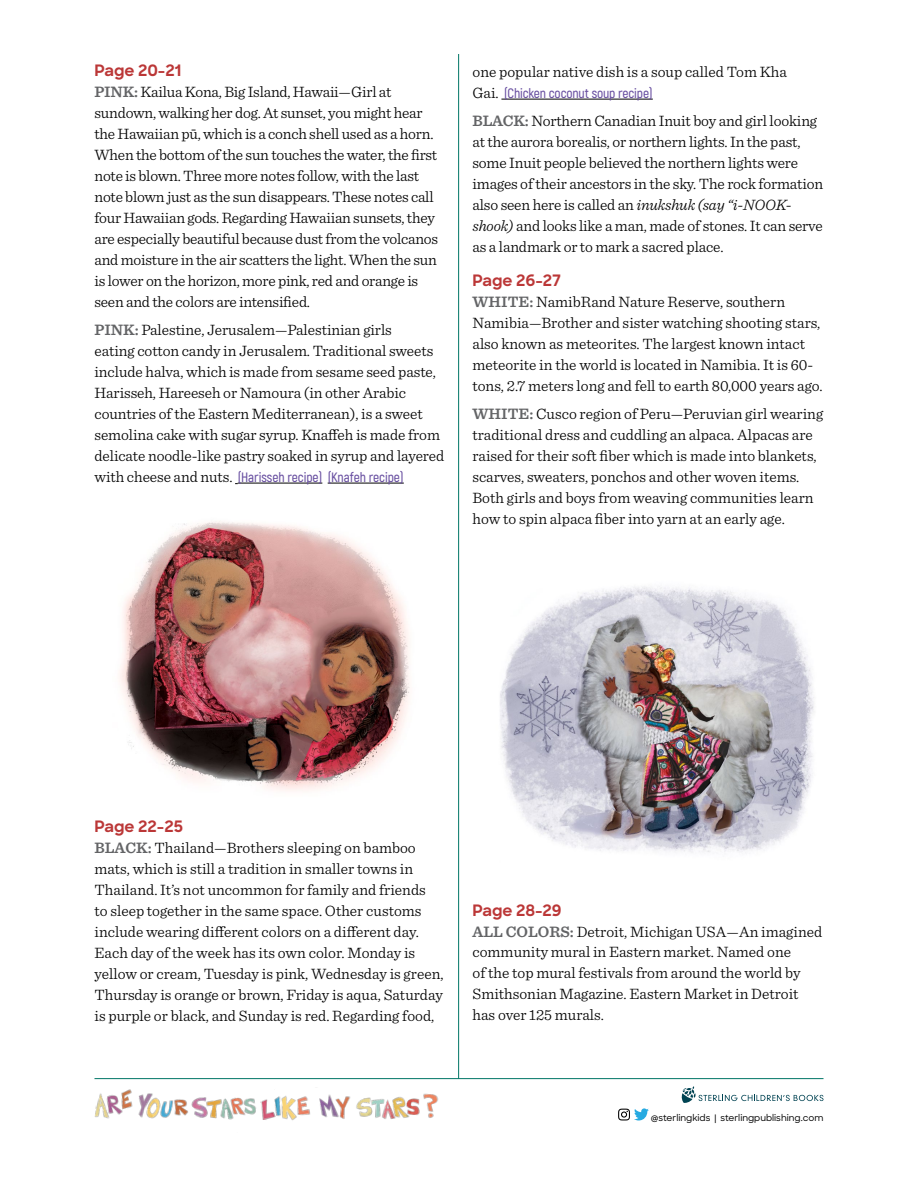
<style>
.page{position:relative;width:918px;height:1188px;background:#fff}
.page>*{position:absolute;margin:0;border:0;box-sizing:border-box;transform-origin:0 0}
.t1{font:300 15.75px/21px "Sentinel";letter-spacing:-.005em;color:#000}
.t2{font:700 15.75px "Sharp Sans";color:#bb3737}
.t3{font:600 13.5px "Akrobat";letter-spacing:-.01em;color:#6950a1}
.t4{font:500 9px "Sharp Sans";color:#000}
.s1{font-weight:600;color:#636466}
.s2{font-family:"Sentinel";font-weight:300;font-size:15.75px;color:#000}
.s3{font-style:italic}
</style>
<div class="page">
<img style="left:94px;top:1089px;width:162px;height:31px">
<img style="left:260px;top:1093px;width:179px;height:28px">
<svg style="left:681px;top:1086px;width:143px;height:17px"></svg>
<svg style="left:618px;top:1108px;width:31px;height:12px"></svg>
<hr style="left:94px;top:1078px;width:730px;height:1px;background:#007666">
<hr style="left:238px;top:483px;width:84px;height:1px;background:#000">
<hr style="left:328px;top:483px;width:76px;height:1px;background:#000">
<hr style="left:501px;top:99px;width:152px;height:1px;background:#000">
<img style="left:500px;top:586px;width:314px;height:267px">
<img style="left:120px;top:521px;width:290px;height:270px">
<hr style="left:458px;top:54px;width:1px;height:1025px;background:#007666">
<p class="t2" style="left:94px;top:59px;width:88px">Page 20-21</p>
<p class="t1" style="left:94px;top:80px;width:345px"><span class="s1">PINK:</span> Kailua Kona, Big Island, Hawaii—Girl at sundown, walking her dog. At sunset, you might hear the Hawaiian pū, which is a conch shell used as a horn.<br>When the bottom of the sun touches the water, the first note is blown. Three more notes follow, with the last note blown just as the sun disappears. These notes call four Hawaiian gods. Regarding Hawaiian sunsets, they are especially beautiful because dust from the volcanos and moisture in the air scatters the light. When the sun is lower on the horizon, more pink, red and orange is seen and the colors are intensified.</p>
<p class="t1" style="left:94px;top:318px;width:351px"><span class="s1">PINK:</span> Palestine, Jerusalem—Palestinian girls<br>eating cotton candy in Jerusalem. Traditional sweets include halva, which is made from sesame seed paste, Harisseh, Hareeseh or Namoura (in other Arabic countries of the Eastern Mediterranean), is a sweet semolina cake with sugar syrup. Knaffeh is made from delicate noodle-like pastry soaked in syrup and layered</p>
<p class="t3" style="left:94px;top:469px;width:311px"><span class="s2">with cheese and nuts.</span> (Harisseh recipe) (Knafeh recipe)</p>
<p class="t1" style="left:472px;top:60px;width:316px">one popular native dish is a soup called Tom Kha</p>
<p class="t3" style="left:472px;top:85px;width:182px"><span class="s2">Gai.</span> (Chicken coconut soup recipe)</p>
<p class="t1" style="left:472px;top:109px;width:352px"><span class="s1">BLACK:</span> Northern Canadian Inuit boy and girl looking at the aurora borealis, or northern lights. In the past, some Inuit people believed the northern lights were images of their ancestors in the sky. The rock formation also seen here is called an <span class="s3">inukshuk (say “i-NOOK&shy;shook)</span> and looks like a man, made of stones. It can serve as a landmark or to mark a sacred place.</p>
<p class="t2" style="left:472px;top:269px;width:90px">Page 26-27</p>
<p class="t1" style="left:472px;top:290px;width:352px"><span class="s1">WHITE:</span> NamibRand Nature Reserve, southern Namibia—Brother and sister watching shooting stars, also known as meteorites. The largest known intact meteorite in the world is located in Namibia. It is 60- tons, 2.7 meters long and fell to earth 80,000 years ago.</p>
<p class="t1" style="left:472px;top:402px;width:352px"><span class="s1">WHITE:</span> Cusco region of Peru—Peruvian girl wearing traditional dress and cuddling an alpaca. Alpacas are raised for their soft fiber which is made into blankets, scarves, sweaters, ponchos and other woven items.<br>Both girls and boys from weaving communities learn how to spin alpaca fiber into yarn at an early age.</p>
<p class="t2" style="left:94px;top:814px;width:90px">Page 22-25</p>
<p class="t1" style="left:94px;top:836px;width:351px"><span class="s1">BLACK:</span> Thailand—Brothers sleeping on bamboo mats, which is still a tradition in smaller towns in Thailand. It’s not uncommon for family and friends<br>to sleep together in the same space. Other customs include wearing different colors on a different day.<br>Each day of the week has its own color. Monday is yellow or cream, Tuesday is pink, Wednesday is green, Thursday is orange or brown, Friday is aqua, Saturday is purple or black, and Sunday is red. Regarding food,</p>
<p class="t2" style="left:472px;top:898px;width:91px">Page 28-29</p>
<p class="t1" style="left:472px;top:920px;width:351px"><span class="s1">ALL COLORS:</span> Detroit, Michigan USA—An imagined community mural in Eastern market. Named one<br>of the top mural festivals from around the world by Smithsonian Magazine. Eastern Market in Detroit has over 125 murals.</p>
<p class="t4" style="left:651px;top:1111px;width:174px">@sterlingkids | sterlingpublishing.com</p>
</div>
